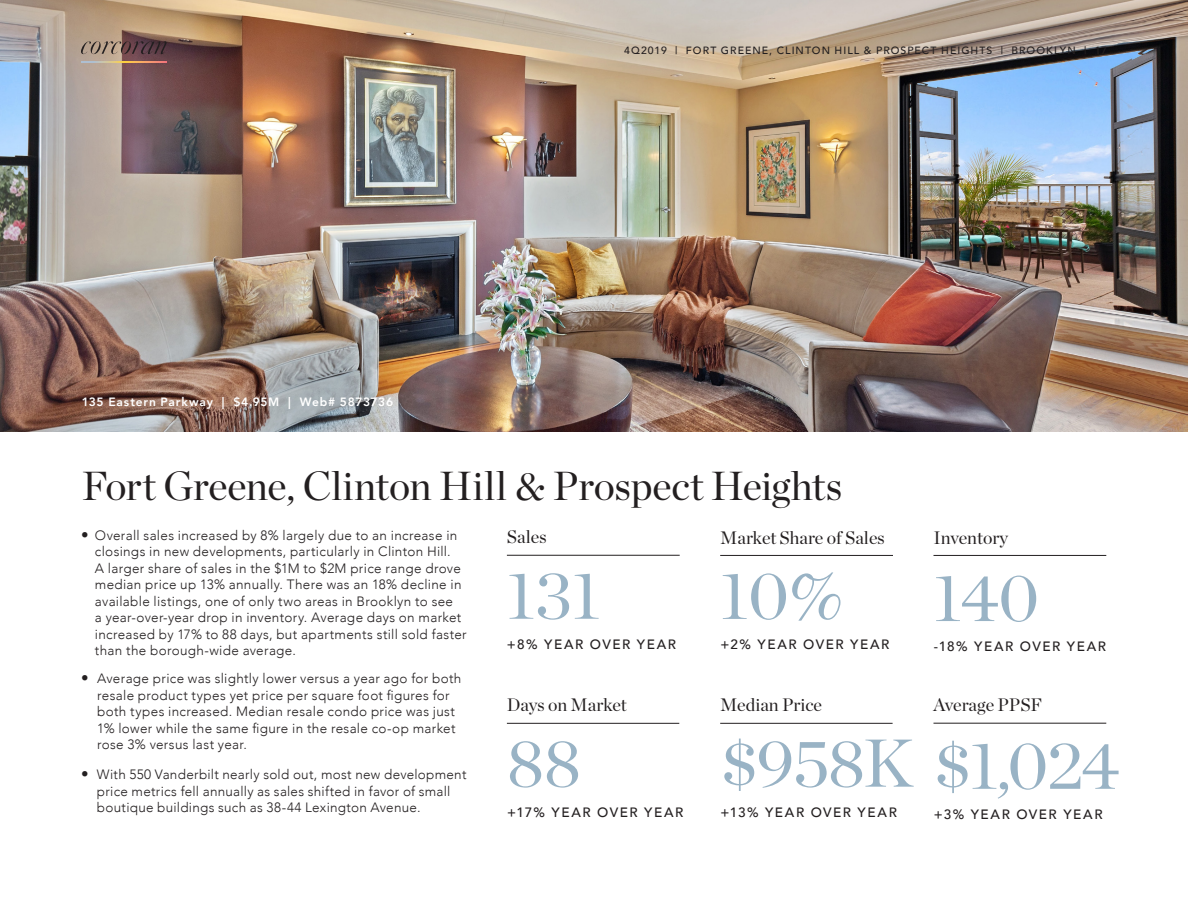
<style>
.page{position:relative;width:1188px;height:918px;background:#fff}
.page>*{position:absolute;margin:0;border:0;box-sizing:border-box;transform-origin:0 0}
.Caption_Right{font:67.5px "Chronicle Display";letter-spacing:-.02em;color:#99b3c5}
.BC{font:40.5px "Chronicle Display";letter-spacing:-.005em;color:#231f20}
.Caption_Right-2{font:18px "Chronicle Display";color:#231f20}
.BC-2{font:300 13.5px/16.5px "Avenir";letter-spacing:.025em;color:#231f20}
.Caption_Right-3{font:500 13.5px "Avenir";letter-spacing:.12em;color:#231f20}
.BC-3{font:800 12px "Avenir";letter-spacing:.055em;color:#fff}
.Caption_Right-4{font:500 10.5px "Avenir";letter-spacing:.1em;color:#231f20}
.s1{font-size:15px}
</style>
<div class="page">
<img style="left:0;top:0;width:1188px;height:432px">
<svg style="left:81px;top:41px;width:86px;height:13px"></svg>
<svg style="left:81px;top:61px;width:86px;height:2px"></svg>
<hr style="left:507px;top:555px;width:173px;height:1px;background:#231f20">
<hr style="left:720px;top:555px;width:173px;height:1px;background:#231f20">
<hr style="left:934px;top:555px;width:172px;height:1px;background:#231f20">
<hr style="left:720px;top:723px;width:173px;height:1px;background:#231f20">
<hr style="left:934px;top:723px;width:172px;height:1px;background:#231f20">
<hr style="left:507px;top:723px;width:172px;height:1px;background:#231f20">
<p class="BC-3" style="left:82px;top:393px;width:313px">135 Eastern Parkway | $4.95M | Web# 5873736</p>
<p class="Caption_Right-4" style="left:624px;top:41px;width:484px">4Q2019 | FORT GREENE, CLINTON HILL &amp; PROSPECT HEIGHTS | BROOKLYN | 17</p>
<p class="BC" style="left:82px;top:455px;width:762px">Fort Greene, Clinton Hill &amp; Prospect Heights</p>
<p class="BC-2" style="left:95px;top:527px;width:373px;text-indent:-14px"><span class="s1">•</span> Overall sales increased by 8% largely due to an increase in closings in new developments, particularly in Clinton Hill.<br>A larger share of sales in the $1M to $2M price range drove median price up 13% annually. There was an 18% decline in available listings, one of only two areas in Brooklyn to see<br>a year-over-year drop in inventory. Average days on market increased by 17% to 88 days, but apartments still sold faster than the borough-wide average.</p>
<p class="BC-2" style="left:97px;top:671px;width:366px;text-indent:-16px"><span class="s1">•</span> Average price was slightly lower versus a year ago for both resale product types yet price per square foot figures for both types increased. Median resale condo price was just 1% lower while the same figure in the resale co-op market rose 3% versus last year.</p>
<p class="BC-2" style="left:97px;top:767px;width:371px;text-indent:-16px"><span class="s1">•</span> With 550 Vanderbilt nearly sold out, most new development price metrics fell annually as sales shifted in favor of small boutique buildings such as 38-44 Lexington Avenue.</p>
<p class="Caption_Right-2" style="left:507px;top:523px;width:41px">Sales</p>
<p class="Caption_Right" style="left:507px;top:543px;width:95px">131</p>
<p class="Caption_Right-3" style="left:507px;top:632px;width:171px">+8% YEAR OVER YEAR</p>
<p class="Caption_Right-2" style="left:507px;top:691px;width:121px">Days on Market</p>
<p class="Caption_Right" style="left:507px;top:711px;width:75px">88</p>
<p class="Caption_Right-3" style="left:507px;top:800px;width:178px">+17% YEAR OVER YEAR</p>
<p class="Caption_Right-2" style="left:720px;top:524px;width:166px">Market Share of Sales</p>
<p class="Caption_Right" style="left:720px;top:544px;width:125px">10%</p>
<p class="Caption_Right-3" style="left:721px;top:633px;width:170px">+2% YEAR OVER YEAR</p>
<p class="Caption_Right-2" style="left:720px;top:691px;width:103px">Median Price</p>
<p class="Caption_Right" style="left:720px;top:711px;width:195px">$958K</p>
<p class="Caption_Right-3" style="left:721px;top:800px;width:178px">+13% YEAR OVER YEAR</p>
<p class="Caption_Right-2" style="left:934px;top:524px;width:76px">Inventory</p>
<p class="Caption_Right" style="left:934px;top:546px;width:107px">140</p>
<p class="Caption_Right-3" style="left:934px;top:635px;width:174px">-18% YEAR OVER YEAR</p>
<p class="Caption_Right-2" style="left:934px;top:691px;width:110px">Average PPSF</p>
<p class="Caption_Right" style="left:934px;top:713px;width:187px">$1,024</p>
<p class="Caption_Right-3" style="left:934px;top:803px;width:170px">+3% YEAR OVER YEAR</p>
</div>
